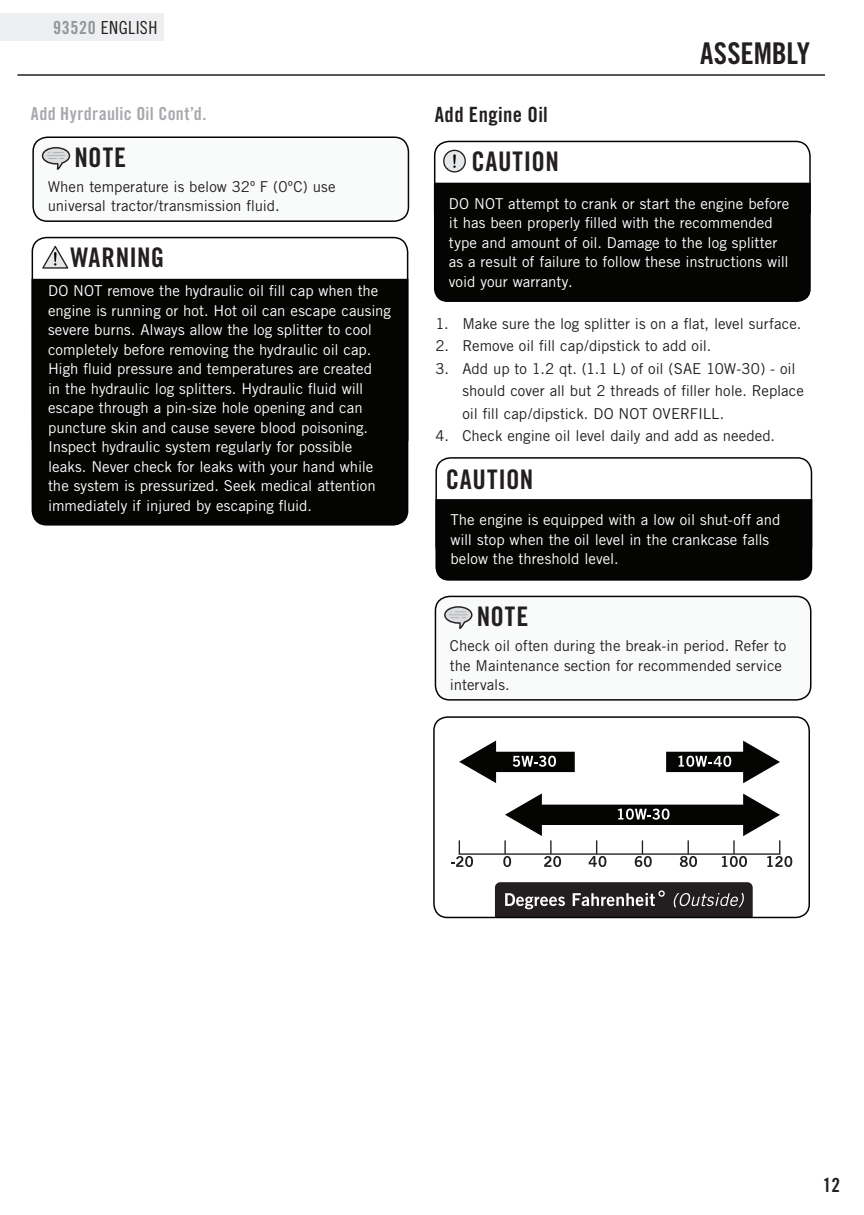
<style>
.page{position:relative;width:864px;height:1215px;background:#fff}
.page>*{position:absolute;margin:0;border:0;box-sizing:border-box;transform-origin:0 0}
.t1{font:30px "Trade Gothic Bold Cond Twenty";color:#231f20}
.t2{font:27px "Trade Gothic Bold Cond Twenty";letter-spacing:.025em;color:#231f20}
.t3{font:21px "Trade Gothic Bold Cond Twenty";letter-spacing:.015em;color:#231f20}
.t4{font:19.5px "Trade Gothic Bold Cond Twenty";color:#231f20}
.t5{font:18px "Trade Gothic Bold Cond Twenty";letter-spacing:.015em;color:#a8a9ad}
.t6{font:18px "Trade Gothic Cond Eighteen";letter-spacing:.025em;color:#231f20}
.t7{font:15px/19.5px "Trade Gothic";color:#fff}
.t8{font:15px/19.5px "Trade Gothic";color:#231f20}
.s1{font-family:"Trade Gothic Bold Cond Twenty";color:#939598}
</style>
<div class="page">
<hr style="left:17px;top:74px;width:808px;height:2px;background:#231f20">
<div style="left:0;top:14px;width:164px;height:27px;background:#eeeff0"></div>
<div style="left:435px;top:457px;width:377px;height:104px;border:2px solid #040503;border-radius:14px"></div>
<div style="left:435px;top:498px;width:378px;height:83px;background:#040503"></div>
<div style="left:434px;top:141px;width:377px;height:84px;border:2px solid #040503;border-radius:14px"></div>
<div style="left:433px;top:181px;width:378px;height:121px;background:#040503"></div>
<svg style="left:443px;top:150px;width:23px;height:23px"></svg>
<div style="left:435px;top:596px;width:376px;height:104px;background:#f9fafa;border-radius:14px"></div>
<div style="left:435px;top:596px;width:376px;height:105px;border:2px solid #040503;border-radius:14px"></div>
<svg style="left:444px;top:606px;width:29px;height:23px"></svg>
<svg style="left:31px;top:13px;width:378px;height:264px"></svg>
<div style="left:31px;top:277px;width:378px;height:249px;background:#040503"></div>
<svg style="left:42px;top:246px;width:26px;height:23px"></svg>
<div style="left:666px;top:752px;width:83px;height:20px;background:#040503"></div>
<svg style="left:743px;top:741px;width:37px;height:42px"></svg>
<div style="left:490px;top:752px;width:85px;height:20px;background:#040503"></div>
<svg style="left:459px;top:741px;width:37px;height:42px"></svg>
<svg style="left:513px;top:756px;width:43px;height:11px"></svg>
<div style="left:536px;top:805px;width:213px;height:20px;background:#040503"></div>
<svg style="left:618px;top:809px;width:52px;height:11px"></svg>
<div style="left:459px;top:840px;width:321px;height:15px;border:1px solid #231f20"></div>
<svg style="left:451px;top:856px;width:22px;height:11px"></svg>
<svg style="left:503px;top:793px;width:58px;height:74px"></svg>
<svg style="left:635px;top:840px;width:17px;height:27px"></svg>
<svg style="left:680px;top:840px;width:17px;height:27px"></svg>
<svg style="left:722px;top:794px;width:70px;height:73px"></svg>
<svg style="left:495px;top:882px;width:258px;height:33px;background:#3e3a3b"></svg>
<div style="left:658px;top:890px;width:7px;height:7px;border:1px solid #fff;border-radius:50%"></div>
<svg style="left:678px;top:756px;width:53px;height:11px"></svg>
<svg style="left:589px;top:840px;width:17px;height:27px"></svg>
<div style="left:433px;top:716px;width:377px;height:202px;border:2px solid #040503;border-radius:13px"></div>
<p class="t6" style="left:53px;top:17px;width:106px"><span class="s1">93520</span> ENGLISH</p>
<p class="t5" style="left:31px;top:102px;width:177px">Add Hyrdraulic Oil Cont’d.</p>
<h2 class="t2" style="left:74px;top:141px;width:53px">NOTE</h2>
<p class="t8" style="left:48px;top:177px;width:289px">When temperature is below 32º F (0ºC) use universal tractor/transmission fluid.</p>
<h2 class="t2" style="left:71px;top:241px;width:95px">WARNING</h2>
<p class="t7" style="left:48px;top:281px;width:345px">DO NOT remove the hydraulic oil fill cap when the engine is running or hot. Hot oil can escape causing severe burns. Always allow the log splitter to cool completely before removing the hydraulic oil cap.<br>High fluid pressure and temperatures are created<br>in the hydraulic log splitters. Hydraulic fluid will escape through a pin-size hole opening and can puncture skin and cause severe blood poisoning.<br>Inspect hydraulic system regularly for possible leaks. Never check for leaks with your hand while the system is pressurized. Seek medical attention immediately if injured by escaping fluid.</p>
<h3 class="t3" style="left:435px;top:102px;width:115px">Add Engine Oil</h3>
<h2 class="t2" style="left:471px;top:145px;width:89px">CAUTION</h2>
<h1 class="t1" style="left:700px;top:35px;width:29px">Assembl</h1>
<h1 class="t1" style="left:797px;top:35px;width:15px">y</h1>
<p class="t7" style="left:449px;top:194px;width:342px">DO NOT attempt to crank or start the engine before it has been properly filled with the recommended type and amount of oil. Damage to the log splitter as a result of failure to follow these instructions will void your warranty.</p>
<p class="t8" style="left:435px;top:313px;width:368px">1. Make sure the log splitter is on a flat, level surface.</p>
<p class="t8" style="left:435px;top:336px;width:277px">2. Remove oil fill cap/dipstick to add oil.</p>
<p class="t8" style="left:462px;top:357px;width:343px;line-height:22.5px;text-indent:-27px">3. Add up to 1.2 qt. (1.1 L) of oil (SAE 10W-30) - oil should cover all but 2 threads of filler hole. Replace oil fill cap/dipstick. DO NOT OVERFILL.</p>
<p class="t8" style="left:435px;top:426px;width:341px">4. Check engine oil level daily and add as needed.</p>
<h2 class="t2" style="left:446px;top:463px;width:89px">CAUTION</h2>
<p class="t7" style="left:450px;top:510px;width:331px">The engine is equipped with a low oil shut-off and will stop when the oil level in the crankcase falls below the threshold level.</p>
<h2 class="t2" style="left:477px;top:600px;width:53px">NOTE</h2>
<p class="t8" style="left:450px;top:636px;width:338px">Check oil often during the break-in period. Refer to the Maintenance section for recommended service intervals.</p>
<h3 class="t4" style="left:823px;top:1173px;width:19px">12</h3>
</div>
